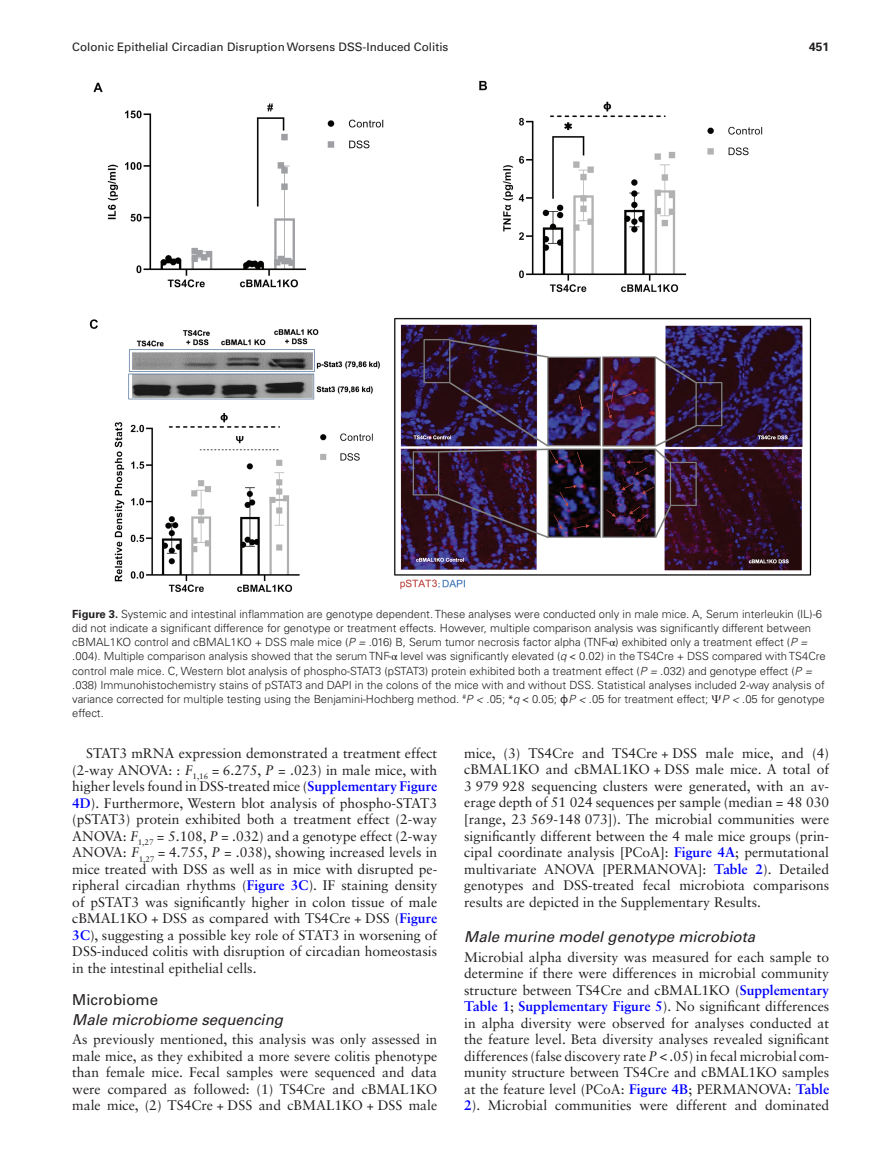
<style>
.page{position:relative;width:893px;height:1174px;background:#fff}
.page>*{position:absolute;margin:0;border:0;box-sizing:border-box;transform-origin:0 0}
.t1{font:italic 15px "Univers LT Std";color:#231f20}
.t2{font:15px "Univers LT Std";color:#231f20}
.t3{font:13.8px/16.5px "Sabon LT Std";color:#231f20;text-align:justify}
.t4{font:700 12px "Univers LT Std";color:#231f20}
.t5{font:11.7px "Univers LT Std";color:#231f20}
.t6{font:300 11.25px/14.2px "Univers LT Std";color:#231f20}
.s1{font-weight:700}
.s2{font-style:italic}
.s3{font-family:"STIX General";font-weight:400}
.s4{font-family:"Noto Sans";font-weight:400}
.s5{font-family:"Myriad Pro";font-weight:400}
.s6{font-family:"Gandhari Unicode";font-weight:400}
.s7{font-weight:700;color:#00f}
.s8{font-family:"Noto Sans"}
</style>
<div class="page">
<img style="left:90px;top:81px;width:722px;height:512px">
<p class="t5" style="left:72px;top:40px;width:378px">Colonic Epithelial Circadian Disruption Worsens DSS-Induced Colitis</p>
<p class="t4" style="left:809px;top:40px;width:22px">451</p>
<p class="t6" style="left:72px;top:606px;width:755px"><span class="s1">Figure 3.</span> Systemic and intestinal inflammation are genotype dependent. These analyses were conducted only in male mice. A, Serum interleukin (IL)-6 did not indicate a significant difference for genotype or treatment effects. However, multiple comparison analysis was significantly different between cBMAL1KO control and cBMAL1KO + DSS male mice (<span class="s2">P =</span> .016) B, Serum tumor necrosis factor alpha (TNF-<span class="s3">α</span>) exhibited only a treatment effect (<span class="s2">P = </span>.004). Multiple comparison analysis showed that the serum TNF-<span class="s3">α</span> level was significantly elevated (<span class="s2">q</span> <span class="s4">˂</span> 0.02) in the TS4Cre + DSS compared with TS4Cre control male mice. C, Western blot analysis of phospho-STAT3 (pSTAT3) protein exhibited both a treatment effect (<span class="s2">P =</span> .032) and genotype effect (<span class="s2">P = </span>.038) Immunohistochemistry stains of pSTAT3 and DAPI in the colons of the mice with and without DSS. Statistical analyses included 2-way analysis of variance corrected for multiple testing using the Benjamini-Hochberg method. <sup>#</sup><span class="s2">P &lt;</span> .05; <span class="s5">*</span><span class="s2">q</span> <span class="s4">˂</span> 0.05; <span class="s4">ϕ</span><span class="s2">P &lt;</span> .05 for treatment effect; <span class="s6">Ψ</span><span class="s2">P &lt;</span> .05 for genotype effect.</p>
<p class="t3" style="left:72px;top:745px;width:366px;text-indent:14px">STAT3 mRNA expression demonstrated a treatment effect (2-way ANOVA: : <span class="s2">F</span><sub>1,16</sub> = 6.275, <span class="s2">P =</span> .023) in male mice, with higher levels found in DSS-treated mice (<span class="s7">Supplementary Figure 4D</span>). Furthermore, Western blot analysis of phospho-STAT3 (pSTAT3) protein exhibited both a treatment effect (2-way ANOVA: <span class="s2">F</span><sub>1,27</sub> = 5.108, <span class="s2">P =</span> .032) and a genotype effect (2-way ANOVA: <span class="s2">F</span><sub>1,27</sub> = 4.755, <span class="s2">P =</span> .038), showing increased levels in mice treated with DSS as well as in mice with disrupted pe&shy;ripheral circadian rhythms (<span class="s7">Figure 3C</span>). IF staining density of pSTAT3 was significantly higher in colon tissue of male cBMAL1KO + DSS as compared with TS4Cre + DSS (<span class="s7">Figure 3C</span>), suggesting a possible key role of STAT3 in worsening of DSS-induced colitis with disruption of circadian homeostasis in the intestinal epithelial cells.</p>
<p class="t2" style="left:72px;top:991px;width:87px">Microbiome</p>
<p class="t1" style="left:72px;top:1010px;width:212px">Male microbiome sequencing</p>
<p class="t3" style="left:72px;top:1031px;width:366px">As previously mentioned, this analysis was only assessed in male mice, as they exhibited a more severe colitis phenotype than female mice. Fecal samples were sequenced and data were compared as followed: (1) TS4Cre and cBMAL1KO male mice, (2) TS4Cre + DSS and cBMAL1KO + DSS male</p>
<p class="t3" style="left:464px;top:744px;width:366px">mice, (3) TS4Cre and TS4Cre + DSS male mice, and (4) cBMAL1KO and cBMAL1KO + DSS male mice. A total of 3 979 928 sequencing clusters were generated, with an av&shy;erage depth of 51 024 sequences per sample (median = 48 030 [range, 23 569-148 073]). The microbial communities were significantly different between the 4 male mice groups (prin&shy;cipal coordinate analysis [PCoA]: <span class="s7">Figure 4A</span>; permutational multivariate ANOVA [PERMANOVA]: <span class="s7">Table 2</span>). Detailed genotypes and DSS-treated fecal microbiota comparisons results are depicted in the Supplementary Results.</p>
<p class="t1" style="left:464px;top:928px;width:292px">Male murine model genotype microbiota</p>
<p class="t3" style="left:464px;top:948px;width:366px">Microbial alpha diversity was measured for each sample to determine if there were differences in microbial community structure between TS4Cre and cBMAL1KO (<span class="s7">Supplementary Table 1</span>; <span class="s7">Supplementary Figure 5</span>). No significant differences in alpha diversity were observed for analyses conducted at the feature level. Beta diversity analyses revealed significant differences (false discovery rate <span class="s2">P</span> <span class="s8">˂</span> .05) in fecal microbial com&shy;munity structure between TS4Cre and cBMAL1KO samples at the feature level (PCoA: <span class="s7">Figure 4B</span>; PERMANOVA: <span class="s7">Table 2</span>). Microbial communities were different and dominated</p>
</div>
